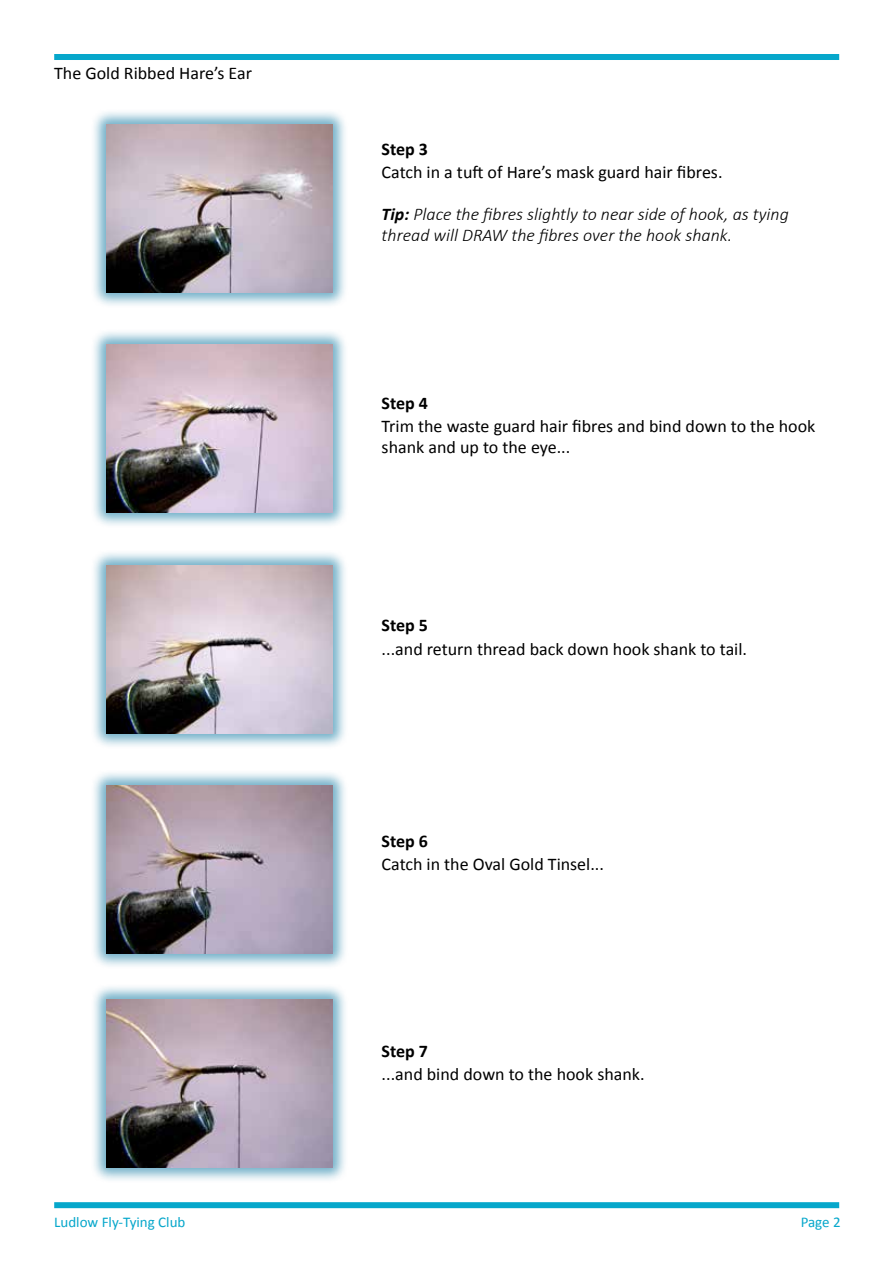
<style>
.page{position:relative;width:893px;height:1263px;background:#fff}
.page>*{position:absolute;margin:0;border:0;box-sizing:border-box;transform-origin:0 0}
.t1{font:17.85px/21px "Calibri";color:#000}
.t2{font:italic 300 17.85px/21px "Calibri";color:#000}
.t3{font:700 17.85px "Calibri";color:#000}
.t4{font:14.85px "Calibri";color:#06a7cb}
.s1{font-weight:700}
</style>
<div class="page">
<div style="left:54px;top:54px;width:785px;height:6px;background:#06a7cb"></div>
<div style="left:54px;top:1202px;width:785px;height:6px;background:#06a7cb"></div>
<div style="left:90px;top:108px;width:258px;height:201px;background:#00719d;opacity:.55"></div>
<img style="left:106px;top:124px;width:226px;height:168px">
<div style="left:90px;top:549px;width:258px;height:200px;background:#00719d;opacity:.55"></div>
<img style="left:106px;top:565px;width:226px;height:168px">
<div style="left:90px;top:329px;width:258px;height:200px;background:#00719d;opacity:.55"></div>
<img style="left:106px;top:345px;width:226px;height:168px">
<div style="left:90px;top:770px;width:258px;height:200px;background:#00719d;opacity:.55"></div>
<img style="left:106px;top:786px;width:226px;height:168px">
<div style="left:90px;top:983px;width:258px;height:200px;background:#00719d;opacity:.55"></div>
<img style="left:106px;top:999px;width:226px;height:168px">
<p class="t1" style="left:54px;top:63px;width:199px">The Gold Ribbed Hare’s Ear</p>
<p class="t3" style="left:382px;top:138px;width:48px">Step 3</p>
<p class="t1" style="left:382px;top:162px;width:342px">Catch in a tuft of Hare’s mask guard hair fibres.</p>
<p class="t2" style="left:382px;top:203px;width:409px"><span class="s1">Tip:</span> Place the fibres slightly to near side of hook, as tying thread will DRAW the fibres over the hook shank.</p>
<p class="t3" style="left:382px;top:392px;width:48px">Step 4</p>
<p class="t1" style="left:382px;top:416px;width:435px">Trim the waste guard hair fibres and bind down to the hook shank and up to the eye...</p>
<p class="t3" style="left:382px;top:614px;width:48px">Step 5</p>
<p class="t1" style="left:382px;top:638px;width:367px">...and return thread back down hook shank to tail.</p>
<p class="t3" style="left:382px;top:830px;width:48px">Step 6</p>
<p class="t1" style="left:382px;top:854px;width:224px">Catch in the Oval Gold Tinsel...</p>
<p class="t3" style="left:382px;top:1040px;width:48px">Step 7</p>
<p class="t1" style="left:382px;top:1064px;width:264px">...and bind down to the hook shank.</p>
<p class="t4" style="left:54px;top:1212px;width:133px">Ludlow Fly-Tying Club</p>
<p class="t4" style="left:801px;top:1212px;width:42px">Page 2</p>
</div>
